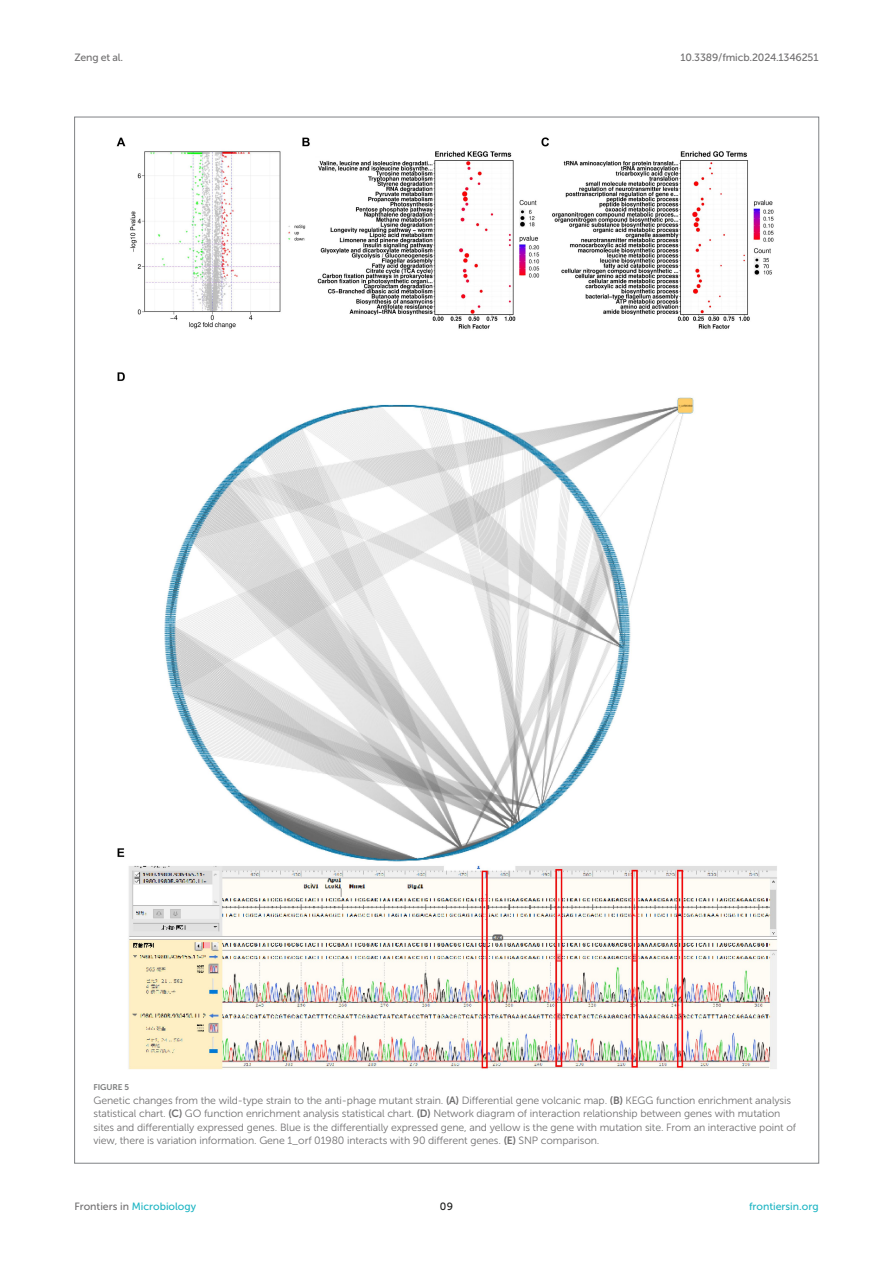
<style>
.page{position:relative;width:893px;height:1263px;background:#fff}
.page>*{position:absolute;margin:0;border:0;box-sizing:border-box;transform-origin:0 0}
.FIG_LEG{font:10.5px/13.5px "Museo Sans 300";letter-spacing:-.01em;color:#706f70}
.t1{font:10.5px "Museo Sans 500";color:#1db5c3}
.t2{font:10.5px "Museo Sans 500";letter-spacing:-.015em;color:#706f70}
.t3{font:10.5px "Museo Sans 500";color:#1b1c1b}
.FIG_HD{font:8.25px "Museo Sans 700";letter-spacing:-.01em;color:#7e7f7f}
.s1{font-family:"Museo Sans 700"}
.s2{color:#706f70}
</style>
<div class="page">
<img style="left:116px;top:137px;width:661px;height:933px">
<p class="t2" style="left:74px;top:51px;width:50px">Zeng et al.</p>
<p class="t2" style="left:680px;top:51px;width:140px">10.3389/fmicb.2024.1346251</p>
<p class="FIG_HD" style="left:94px;top:1083px;width:37px">FIGURE 5</p>
<p class="FIG_LEG" style="left:94px;top:1093px;width:704px">Genetic changes from the wild-type strain to the anti-phage mutant strain. <span class="s1">(A)</span> Differential gene volcanic map. <span class="s1">(B)</span> KEGG function enrichment analysis statistical chart. <span class="s1">(C)</span> GO function enrichment analysis statistical chart. <span class="s1">(D)</span> Network diagram of interaction relationship between genes with mutation sites and differentially expressed genes. Blue is the differentially expressed gene, and yellow is the gene with mutation site. From an interactive point of view, there is variation information. Gene 1_orf 01980 interacts with 90 different genes. <span class="s1">(E)</span> SNP comparison.</p>
<p class="t1" style="left:74px;top:1200px;width:123px"><span class="s2">Frontiers in</span> Microbiology</p>
<p class="t3" style="left:440px;top:1200px;width:15px">09</p>
<p class="t1" style="left:749px;top:1200px;width:71px">frontiersin.org</p>
</div>
